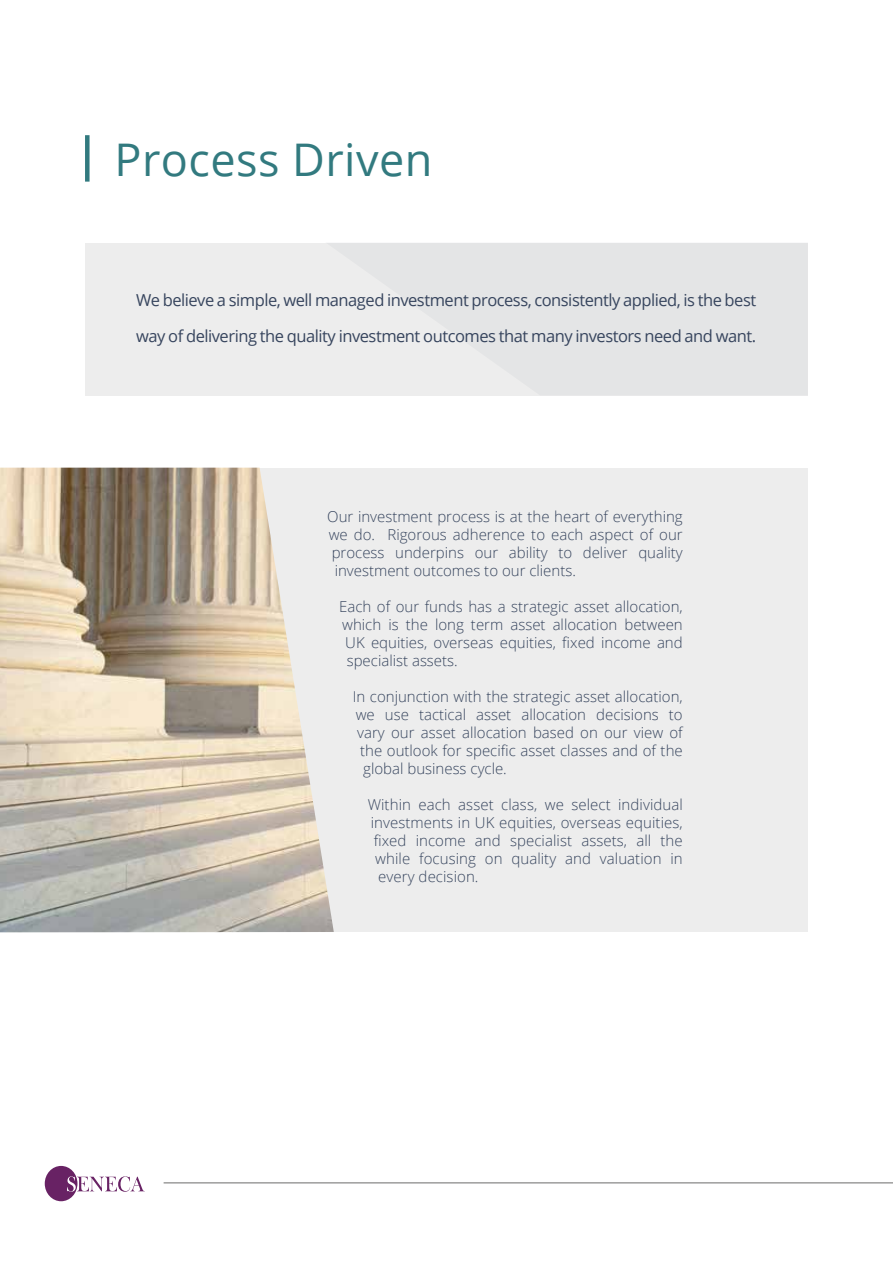
<style>
.page{position:relative;width:893px;height:1263px;background:#fff}
.page>*{position:absolute;margin:0;border:0;box-sizing:border-box;transform-origin:0 0}
.t1{font:45px "Open Sans";letter-spacing:.01em;color:#327a7f}
.t2{font:16.5px/36px "Open Sans";letter-spacing:-.03em;color:#37455e}
.t3{font:300 15px "Open Sans";color:#37455e}
</style>
<div class="page">
<div style="left:0;top:468px;width:808px;height:464px;background:#ededed"></div>
<img style="left:0;top:468px;width:334px;height:464px">
<div style="left:85px;top:243px;width:723px;height:152px;background:#e4e5e6"></div>
<div style="left:85px;top:135px;width:5px;height:47px;background:#327a7f"></div>
<svg style="left:45px;top:1166px;width:100px;height:35px"></svg>
<hr style="left:164px;top:1182px;width:729px;height:1px;background:#9d9d9c">
<h1 class="t1" style="left:115px;top:128px;width:319px">Process Driven</h1>
<p class="t2" style="left:136px;top:282px;width:622px">We believe a simple, well managed investment process, consistently applied, is the best way of delivering the quality investment outcomes that many investors need and want.</p>
<p class="t3" style="left:327px;top:506px;width:357px">Our investment process is at the heart of everything</p>
<p class="t3" style="left:329px;top:524px;width:356px">we do. Rigorous adherence to each aspect of our</p>
<p class="t3" style="left:332px;top:542px;width:353px">process underpins our ability to deliver quality</p>
<p class="t3" style="left:335px;top:560px;width:243px">investment outcomes to our clients.</p>
<p class="t3" style="left:339px;top:596px;width:345px">Each of our funds has a strategic asset allocation,</p>
<p class="t3" style="left:342px;top:614px;width:342px">which is the long term asset allocation between</p>
<p class="t3" style="left:345px;top:632px;width:339px">UK equities, overseas equities, fixed income and</p>
<p class="t3" style="left:347px;top:650px;width:113px">specialist assets.</p>
<p class="t3" style="left:353px;top:686px;width:332px">In conjunction with the strategic asset allocation,</p>
<p class="t3" style="left:356px;top:704px;width:329px">we use tactical asset allocation decisions to</p>
<p class="t3" style="left:357px;top:722px;width:327px">vary our asset allocation based on our view of</p>
<p class="t3" style="left:360px;top:740px;width:324px">the outlook for specific asset classes and of the</p>
<p class="t3" style="left:363px;top:758px;width:145px">global business cycle.</p>
<p class="t3" style="left:368px;top:794px;width:317px">Within each asset class, we select individual</p>
<p class="t3" style="left:371px;top:812px;width:314px">investments in UK equities, overseas equities,</p>
<p class="t3" style="left:374px;top:830px;width:311px">fixed income and specialist assets, all the</p>
<p class="t3" style="left:375px;top:848px;width:309px">while focusing on quality and valuation in</p>
<p class="t3" style="left:378px;top:866px;width:102px">every decision.</p>
</div>
